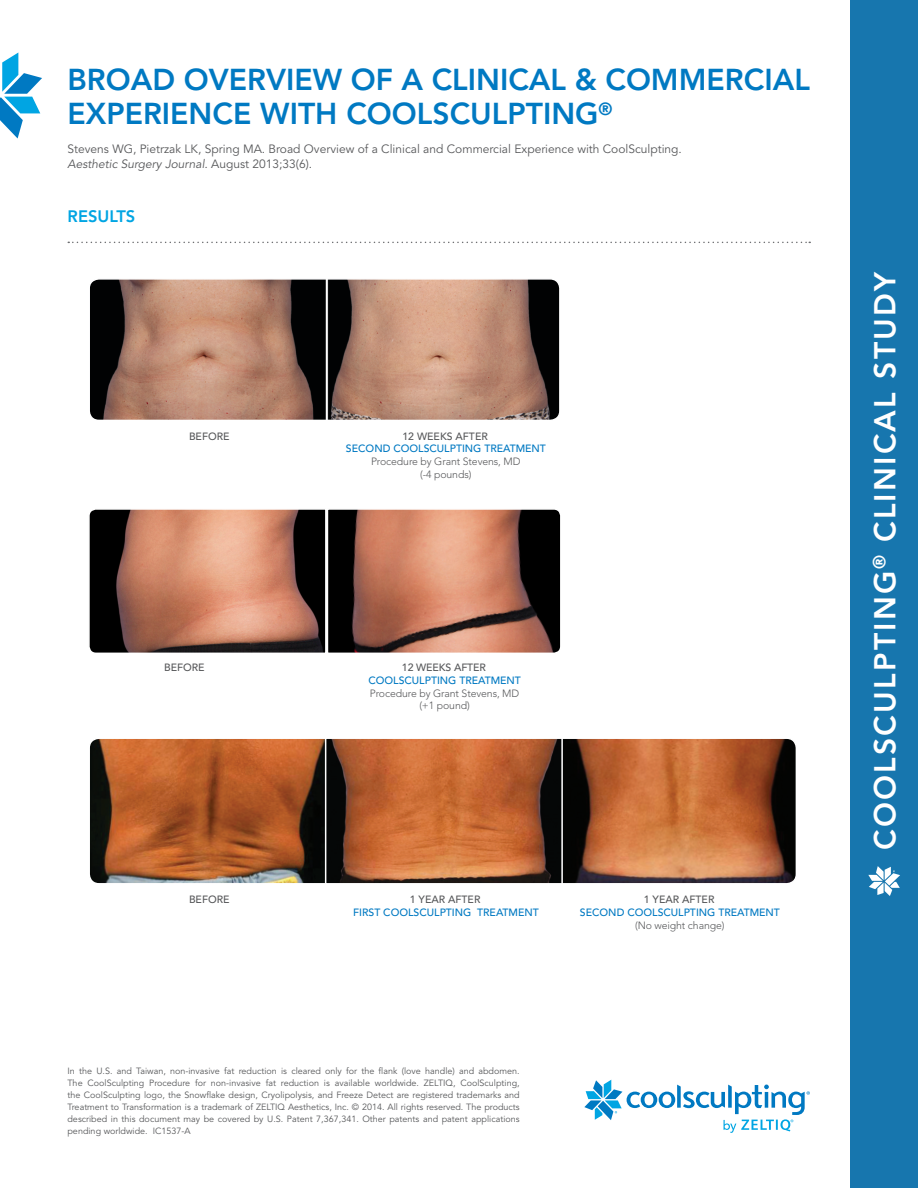
<style>
.page{position:relative;width:918px;height:1188px;background:#fff}
.page>*{position:absolute;margin:0;border:0;box-sizing:border-box;transform-origin:0 0}
.t1{font:800 30px/34.5px "Avenir";color:#0079c2}
.t2{font:800 30px "Avenir";letter-spacing:.075em;color:#fff}
.Subheader{font:800 16.5px "Avenir";color:#00a5e3}
.Author__Publication{font:12px/15px "Avenir";color:#57585a}
.t3{font:500 10.5px/12.6px "Avenir";color:#0079c2;text-align:center}
.t4{font:300 10.5px "Avenir";letter-spacing:-.01em;color:#57585a}
.t5{font:500 10.5px "Avenir";color:#57585a}
.t6{font:9px/12px "Avenir";color:#57585a;text-align:justify}
.s1{font-style:italic}
.s2{color:#57585a}
.s3{font-weight:300;color:#57585a}
</style>
<div class="page">
<div style="left:850px;top:0;width:68px;height:1188px;background:#1776ae"></div>
<svg style="left:868px;top:866px;width:32px;height:30px"></svg>
<svg style="left:0;top:52px;width:42px;height:87px"></svg>
<svg style="left:90px;top:279px;width:470px;height:141px;background:#977260"></svg>
<svg style="left:90px;top:739px;width:235px;height:145px;background:#9b552c"></svg>
<img style="left:328px;top:740px;width:233px;height:142px">
<div style="left:325px;top:737px;width:241px;height:148px;border:2px solid #fff"></div>
<svg style="left:561px;top:737px;width:235px;height:148px;background:#9f5f3a"></svg>
<svg style="left:68px;top:242px;width:742px;height:1px"></svg>
<svg style="left:584px;top:1080px;width:226px;height:53px"></svg>
<svg style="left:89px;top:509px;width:472px;height:144px;background:#936351"></svg>
<p class="t1" style="left:68px;top:62px;width:744px">BROAD OVERVIEW OF A CLINICAL &amp; COMMERCIAL<br>EXPERIENCE WITH COOLSCULPTING<sup>®</sup></p>
<p class="Author__Publication" style="left:68px;top:142px;width:616px">Stevens WG, Pietrzak LK, Spring MA. Broad Overview of a Clinical and Commercial Experience with CoolSculpting.<br><span class="s1">Aesthetic Surgery Journal.</span> August 2013;33(6).</p>
<p class="Subheader" style="left:68px;top:206px;width:69px">RESULTS</p>
<p class="t5" style="left:189px;top:430px;width:42px">BEFORE</p>
<p class="t5" style="left:402px;top:430px;width:87px">12 WEEKS AFTER</p>
<p class="t3" style="left:346px;top:443px;width:202px">SECOND COOLSCULPTING TREATMENT</p>
<p class="t4" style="left:371px;top:455px;width:151px">Procedure by Grant Stevens, MD</p>
<p class="t4" style="left:420px;top:468px;width:53px">(-4 pounds)</p>
<p class="t5" style="left:164px;top:662px;width:42px">BEFORE</p>
<p class="t5" style="left:402px;top:662px;width:85px">12 WEEKS AFTER</p>
<p class="t3" style="left:368px;top:674px;width:154px">COOLSCULPTING TREATMENT</p>
<p class="t4" style="left:370px;top:687px;width:151px">Procedure by Grant Stevens, MD</p>
<p class="t4" style="left:419px;top:699px;width:52px">(+1 pound)</p>
<p class="t5" style="left:189px;top:894px;width:42px">BEFORE</p>
<p class="t5" style="left:410px;top:894px;width:72px">1 YEAR AFTER</p>
<p class="t3" style="left:353px;top:906px;width:187px">FIRST COOLSCULPTING TREATMENT</p>
<p class="t3" style="left:580px;top:894px;width:202px"><span class="s2">1 YEAR AFTER<br></span>SECOND COOLSCULPTING TREATMENT <span class="s3">(No weight change)</span></p>
<p class="t6" style="left:68px;top:1065px;width:454px">In the U.S. and Taiwan, non-invasive fat reduction is cleared only for the flank (love handle) and abdomen.<br>The CoolSculpting Procedure for non-invasive fat reduction is available worldwide. ZELTIQ, CoolSculpting, the CoolSculpting logo, the Snowflake design, Cryolipolysis, and Freeze Detect are registered trademarks and Treatment to Transformation is a trademark of ZELTIQ Aesthetics, Inc. © 2014. All rights reserved. The products described in this document may be covered by U.S. Patent 7,367,341. Other patents and patent applications pending worldwide. IC1537-A</p>
<h1 class="t2" style="left:867px;top:850px;width:581px;rotate:-90deg">COOLSCULPTING<sup>®</sup> CLINICAL STUDY</h1>
</div>
